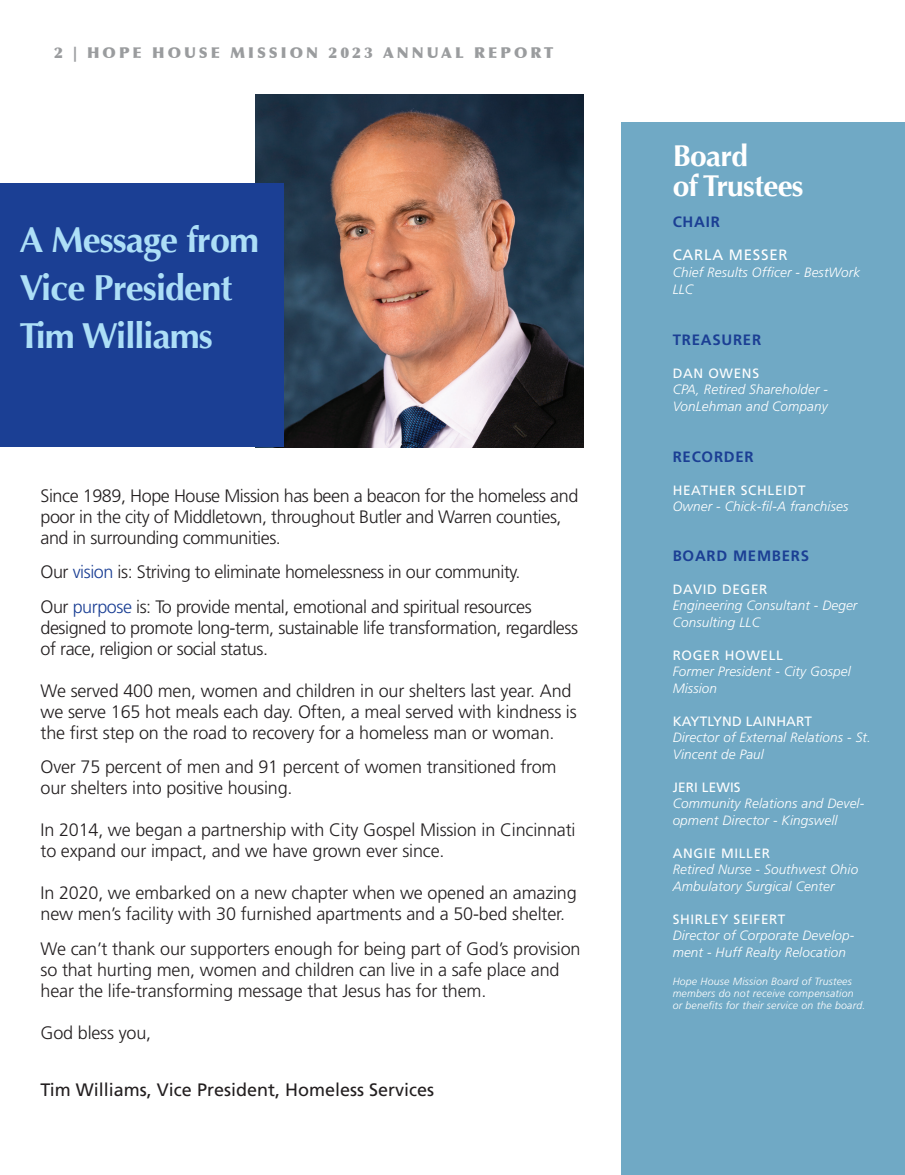
<style>
.page{position:relative;width:905px;height:1175px;background:#fff}
.page>*{position:absolute;margin:0;border:0;box-sizing:border-box;transform-origin:0 0}
.t1{font:700 36px/48px "Optima";letter-spacing:-.025em;color:#addff7}
.t2{font:700 30px/30px "Optima";letter-spacing:-.025em;color:#fff}
.t3{font:300 18px/21px "Frutiger LT Std";letter-spacing:-.01em;color:#231f20}
.t4{font:18px "Frutiger LT Std";color:#231f20}
.t5{font:900 15px "Optima";letter-spacing:.2em;color:#9a9c9e}
.t6{font:700 15px "Frutiger LT Std";letter-spacing:.05em;color:#1b3f94}
.t7{font:15px "Frutiger LT Std";letter-spacing:.05em;color:#fff}
.t8{font:italic 300 13.5px/16.5px "Frutiger LT Std";letter-spacing:.01em;color:#fff}
.t9{font:13.5px "Frutiger LT Std";letter-spacing:.05em;color:#fff}
.t10{font:13.5px "Frutiger LT Std";letter-spacing:.01em;color:#fff}
.t11{font:italic 300 10.5px/12px "Frutiger LT Std";letter-spacing:.02em;color:#fff}
.s1{color:#1b3f94}
</style>
<div class="page">
<img style="left:256px;top:94px;width:327px;height:353px">
<div style="left:621px;top:122px;width:283px;height:1052px;background:#70a9c5"></div>
<div style="left:0;top:183px;width:284px;height:264px;background:#1b3f94"></div>
<p class="t5" style="left:54px;top:44px;width:501px">2 | HOPE HOUSE MISSION 2023 ANNUAL REPORT</p>
<h1 class="t1" style="left:19px;top:216px;width:241px">A Message from<br>Vice President<br>Tim Williams</h1>
<p class="t3" style="left:40px;top:485px;width:539px">Since 1989, Hope House Mission has been a beacon for the homeless and poor in the city of Middletown, throughout Butler and Warren counties, and in surrounding communities.</p>
<p class="t3" style="left:40px;top:555px;width:492px;line-height:34.5px">Our <span class="s1">vision</span> is: Striving to eliminate homelessness in our community.<br>Our <span class="s1">purpose</span> is: To provide mental, emotional and spiritual resources</p>
<p class="t3" style="left:40px;top:617px;width:539px">designed to promote long-term, sustainable life transformation, regardless of race, religion or social status.</p>
<p class="t3" style="left:40px;top:680px;width:538px">We served 400 men, women and children in our shelters last year. And we serve 165 hot meals each day. Often, a meal served with kindness is the first step on the road to recovery for a homeless man or woman.</p>
<p class="t3" style="left:40px;top:756px;width:517px">Over 75 percent of men and 91 percent of women transitioned from our shelters into positive housing.</p>
<p class="t3" style="left:40px;top:819px;width:536px">In 2014, we began a partnership with City Gospel Mission in Cincinnati to expand our impact, and we have grown ever since.</p>
<p class="t3" style="left:40px;top:882px;width:538px">In 2020, we embarked on a new chapter when we opened an amazing new men’s facility with 30 furnished apartments and a 50-bed shelter.</p>
<p class="t3" style="left:40px;top:938px;width:541px">We can’t thank our supporters enough for being part of God’s provision so that hurting men, women and children can live in a safe place and hear the life-transforming message that Jesus has for them.</p>
<p class="t3" style="left:40px;top:1022px;width:112px">God bless you,</p>
<p class="t4" style="left:40px;top:1078px;width:395px">Tim Williams, Vice President, Homeless Services</p>
<h2 class="t2" style="left:672px;top:141px;width:132px">Board<br>of Trustees</h2>
<p class="t6" style="left:672px;top:213px;width:49px">CHAIR</p>
<p class="t7" style="left:672px;top:246px;width:116px">CARLA MESSER</p>
<p class="t8" style="left:672px;top:264px;width:189px">Chief Results Officer - BestWork<br>LLC</p>
<p class="t6" style="left:672px;top:330px;width:90px">TREASURER</p>
<p class="t9" style="left:672px;top:365px;width:88px">DAN OWENS</p>
<p class="t8" style="left:672px;top:381px;width:157px">CPA, Retired Shareholder -<br>VonLehman and Company</p>
<p class="t6" style="left:672px;top:447px;width:83px">RECORDER</p>
<p class="t9" style="left:672px;top:482px;width:134px">HEATHER SCHLEIDT</p>
<p class="t8" style="left:672px;top:498px;width:177px">Owner - Chick-fil-A franchises</p>
<p class="t6" style="left:672px;top:546px;width:138px">BOARD MEMBERS</p>
<p class="t9" style="left:672px;top:581px;width:96px">DAVID DEGER</p>
<p class="t8" style="left:672px;top:597px;width:186px">Engineering Consultant - Deger<br>Consulting LLC</p>
<p class="t9" style="left:672px;top:647px;width:112px">ROGER HOWELL</p>
<p class="t8" style="left:672px;top:663px;width:179px">Former President - City Gospel<br>Mission</p>
<p class="t10" style="left:672px;top:713px;width:141px">KAYTLYND LAINHART</p>
<p class="t8" style="left:672px;top:729px;width:200px">Director of External Relations - St.<br>Vincent de Paul</p>
<p class="t10" style="left:672px;top:779px;width:69px">JERI LEWIS</p>
<p class="t8" style="left:672px;top:795px;width:193px">Community Relations and Devel&shy;opment Director - Kingswell</p>
<p class="t9" style="left:672px;top:845px;width:99px">ANGIE MILLER</p>
<p class="t8" style="left:672px;top:861px;width:187px">Retired Nurse - Southwest Ohio<br>Ambulatory Surgical Center</p>
<p class="t9" style="left:672px;top:911px;width:114px">SHIRLEY SEIFERT</p>
<p class="t8" style="left:672px;top:927px;width:183px">Director of Corporate Develop&shy;ment - Huff Realty Relocation</p>
<p class="t11" style="left:672px;top:975px;width:194px">Hope House Mission Board of Trustees members do not receive compensation or benefits for their service on the board.</p>
</div>
